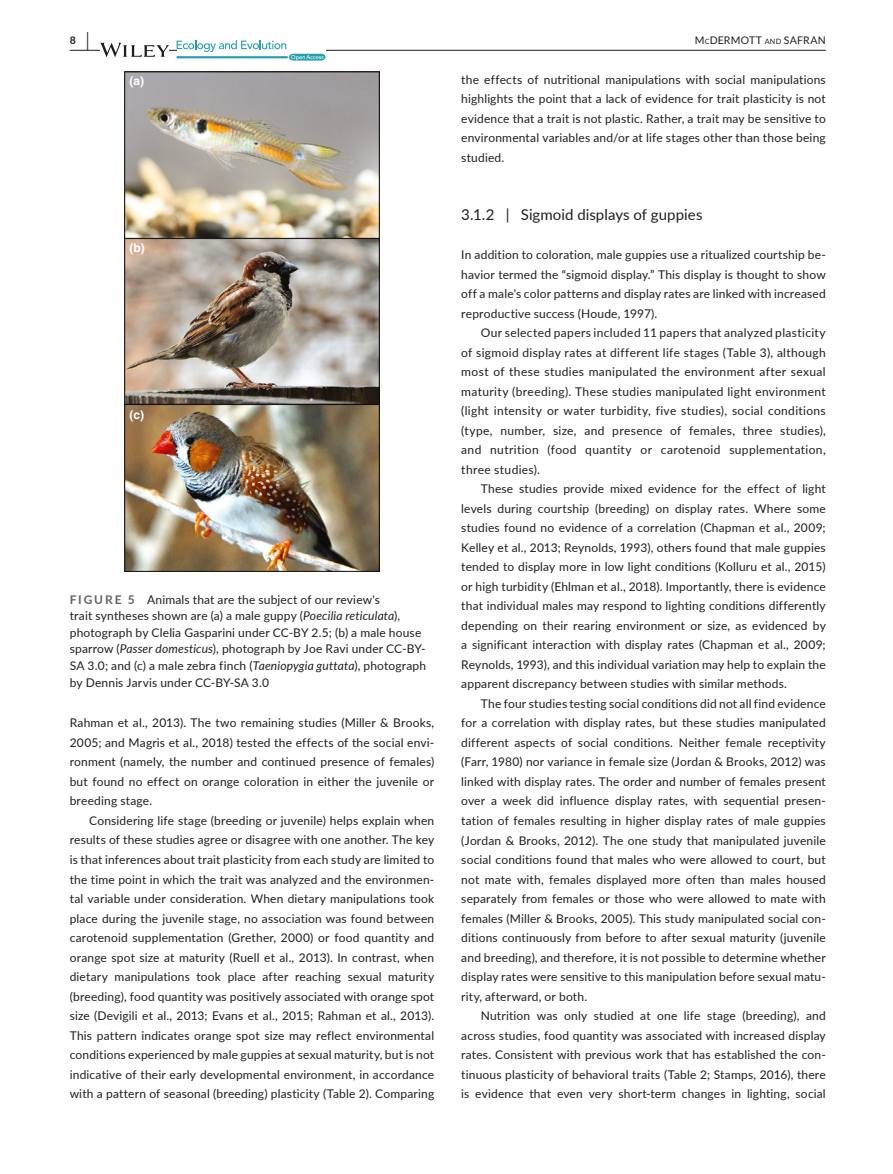
<style>
.page{position:relative;width:893px;height:1174px;background:#fff}
.page>*{position:absolute;margin:0;border:0;box-sizing:border-box;transform-origin:0 0}
.t1{font:15px "Lato";letter-spacing:.005em;color:#1d1e1f}
.t2{font:12px/19.5px "Lato Regular 2";letter-spacing:.015em;color:#1d1e1f;text-align:justify}
.t3{font:700 12px "Helvetica";color:#fff}
.t4{font:10.5px "Lato";letter-spacing:.02em;color:#1d1e1f}
.t5{font:700 10.5px "Lato";color:#1d1e1f}
.s1{font-family:"Lato Bold 2";font-weight:400;font-size:19.5px}
.s2{font-size:7.35px}
.s3{font-family:"Lato";font-weight:700;color:#636464}
.s4{font-family:"Lato";font-style:italic}
</style>
<div class="page">
<hr style="left:70px;top:50px;width:756px;height:1px;background:#1d1e1f">
<svg style="left:100px;top:43px;width:69px;height:14px"></svg>
<svg style="left:177px;top:40px;width:148px;height:21px"></svg>
<img style="left:124px;top:72px;width:256px;height:500px">
<p class="t5" style="left:70px;top:33px;width:21px">8 <span class="s1">|</span></p>
<p class="t4" style="left:695px;top:33px;width:121px">M<span class="s2">C</span>DERMOTT <span class="s2">AND</span> SAFRAN</p>
<p class="t3" style="left:129px;top:73px;width:16px">(a)</p>
<p class="t3" style="left:129px;top:241px;width:17px">(b)</p>
<p class="t3" style="left:129px;top:408px;width:16px">(c)</p>
<p class="t2" style="left:70px;top:591px;width:358px;line-height:16.5px;text-align:left"><span class="s3">FIGURE 5</span> Animals that are the subject of our review's<br>trait syntheses shown are (a) a male guppy (<span class="s4">Poecilia reticulata</span>), photograph by Clelia Gasparini under CC-BY 2.5; (b) a male house sparrow (<span class="s4">Passer domesticus</span>), photograph by Joe Ravi under CC-BY-SA 3.0; and (c) a male zebra finch (<span class="s4">Taeniopygia guttata</span>), photograph by Dennis Jarvis under CC-BY-SA 3.0</p>
<p class="t2" style="left:70px;top:713px;width:366px">Rahman et al., 2013). The two remaining studies (Miller &amp; Brooks, 2005; and Magris et al., 2018) tested the effects of the social envi&shy;ronment (namely, the number and continued presence of females) but found no effect on orange coloration in either the juvenile or breeding stage.</p>
<p class="t2" style="left:70px;top:810px;width:366px;text-indent:20px">Considering life stage (breeding or juvenile) helps explain when results of these studies agree or disagree with one another. The key is that inferences about trait plasticity from each study are limited to the time point in which the trait was analyzed and the environmen&shy;tal variable under consideration. When dietary manipulations took place during the juvenile stage, no association was found between carotenoid supplementation (Grether, 2000) or food quantity and orange spot size at maturity (Ruell et al., 2013). In contrast, when dietary manipulations took place after reaching sexual maturity (breeding), food quantity was positively associated with orange spot size (Devigili et al., 2013; Evans et al., 2015; Rahman et al., 2013).<br>This pattern indicates orange spot size may reflect environmental conditions experienced by male guppies at sexual maturity, but is not indicative of their early developmental environment, in accordance with a pattern of seasonal (breeding) plasticity (Table 2). Comparing</p>
<p class="t2" style="left:461px;top:69px;width:366px">the effects of nutritional manipulations with social manipulations highlights the point that a lack of evidence for trait plasticity is not evidence that a trait is not plastic. Rather, a trait may be sensitive to environmental variables and/or at life stages other than those being studied.</p>
<p class="t1" style="left:461px;top:204px;width:243px">3.1.2 | Sigmoid displays of guppies</p>
<p class="t2" style="left:461px;top:245px;width:366px">In addition to coloration, male guppies use a ritualized courtship be&shy;havior termed the “sigmoid display.” This display is thought to show off a male's color patterns and display rates are linked with increased reproductive success (Houde, 1997).</p>
<p class="t2" style="left:461px;top:323px;width:366px;text-indent:20px">Our selected papers included 11 papers that analyzed plasticity of sigmoid display rates at different life stages (Table 3), although most of these studies manipulated the environment after sexual maturity (breeding). These studies manipulated light environment (light intensity or water turbidity, five studies), social conditions (type, number, size, and presence of females, three studies), and nutrition (food quantity or carotenoid supplementation, three studies).</p>
<p class="t2" style="left:461px;top:479px;width:366px;text-indent:20px">These studies provide mixed evidence for the effect of light levels during courtship (breeding) on display rates. Where some studies found no evidence of a correlation (Chapman et al., 2009; Kelley et al., 2013; Reynolds, 1993), others found that male guppies tended to display more in low light conditions (Kolluru et al., 2015) or high turbidity (Ehlman et al., 2018). Importantly, there is evidence that individual males may respond to lighting conditions differently depending on their rearing environment or size, as evidenced by a significant interaction with display rates (Chapman et al., 2009; Reynolds, 1993), and this individual variation may help to explain the apparent discrepancy between studies with similar methods.</p>
<p class="t2" style="left:461px;top:693px;width:366px;text-indent:20px">The four studies testing social conditions did not all find evidence for a correlation with display rates, but these studies manipulated different aspects of social conditions. Neither female receptivity (Farr, 1980) nor variance in female size (Jordan &amp; Brooks, 2012) was linked with display rates. The order and number of females present over a week did influence display rates, with sequential presen&shy;tation of females resulting in higher display rates of male guppies (Jordan &amp; Brooks, 2012). The one study that manipulated juvenile social conditions found that males who were allowed to court, but not mate with, females displayed more often than males housed separately from females or those who were allowed to mate with females (Miller &amp; Brooks, 2005). This study manipulated social con&shy;ditions continuously from before to after sexual maturity (juvenile and breeding), and therefore, it is not possible to determine whether display rates were sensitive to this manipulation before sexual matu&shy;rity, afterward, or both.</p>
<p class="t2" style="left:461px;top:1005px;width:366px;text-indent:20px">Nutrition was only studied at one life stage (breeding), and across studies, food quantity was associated with increased display rates. Consistent with previous work that has established the con&shy;tinuous plasticity of behavioral traits (Table 2; Stamps, 2016), there is evidence that even very short-term changes in lighting, social</p>
</div>
